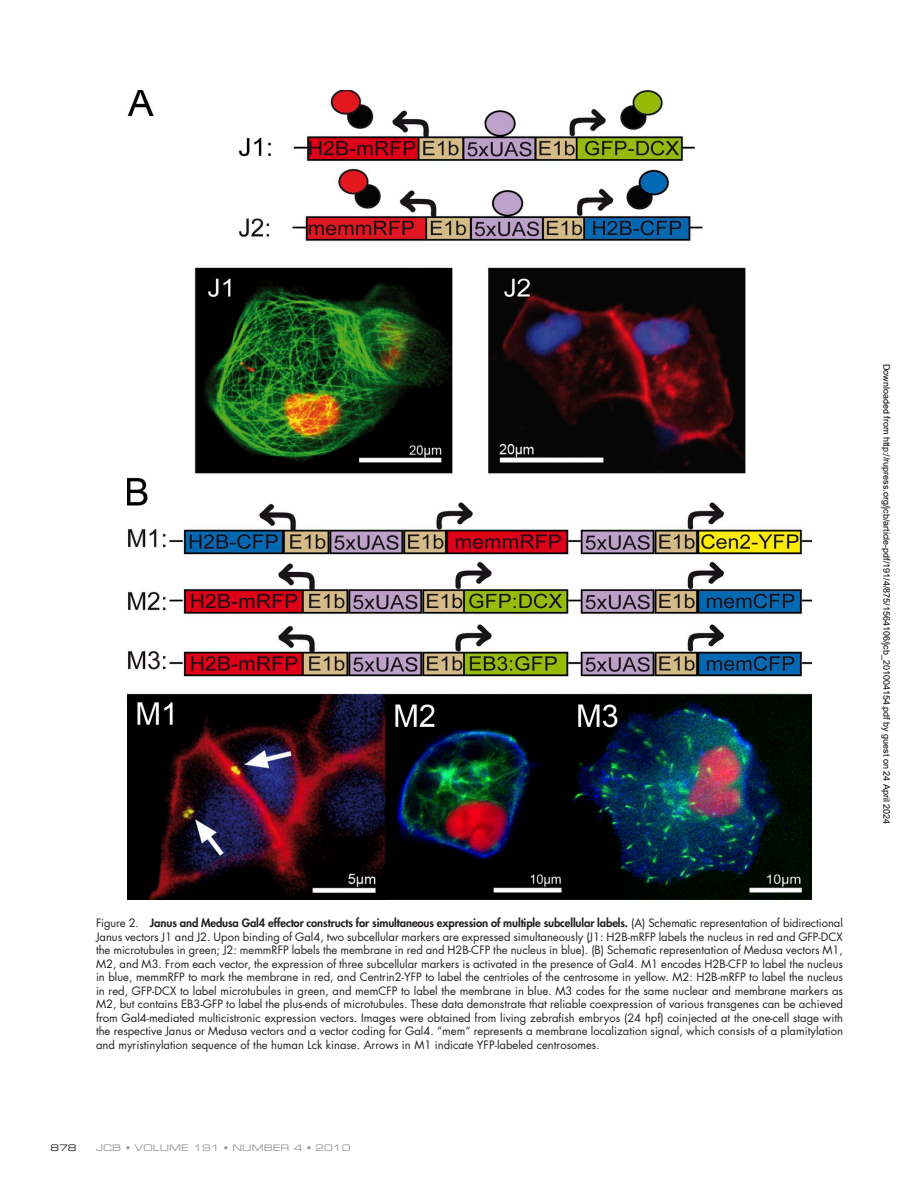
<style>
.page{position:relative;width:918px;height:1188px;background:#fff}
.page>*{position:absolute;margin:0;border:0;box-sizing:border-box;transform-origin:0 0}
.t1{font:11.25px/13.5px "Futura Std";color:#231f20;text-align:justify}
.t2{font:9px "Arial";color:#000}
.t3{font:9px "Eurostile LT Std Ex 2";color:#949698}
.t4{font:9px "Eurostile LT Std Ex 2";color:#231f20}
.s1{font-weight:800}
</style>
<div class="page">
<img style="left:128px;top:90px;width:684px;height:810px">
<p class="t1" style="left:96px;top:916px;width:749px">Figure 2. <span class="s1">Janus and Medusa Gal4 effector constructs for simultaneous expression of multiple subcellular labels.</span> (A) Schematic representation of bidirectional Janus vectors J1 and J2. Upon binding of Gal4, two subcellular markers are expressed simultaneously (J1: H2B-mRFP labels the nucleus in red and GFP-DCX the microtubules in green; J2: memmRFP labels the membrane in red and H2B-CFP the nucleus in blue). (B) Schematic representation of Medusa vectors M1, M2, and M3. From each vector, the expression of three subcellular markers is activated in the presence of Gal4. M1 encodes H2B-CFP to label the nucleus in blue, memmRFP to mark the membrane in red, and Centrin2-YFP to label the centrioles of the centrosome in yellow. M2: H2B-mRFP to label the nucleus in red, GFP-DCX to label microtubules in green, and memCFP to label the membrane in blue. M3 codes for the same nuclear and membrane markers as M2, but contains EB3-GFP to label the plus-ends of microtubules. These data demonstrate that reliable coexpression of various transgenes can be achieved from Gal4-mediated multicistronic expression vectors. Images were obtained from living zebrafish embryos (24 hpf) coinjected at the one-cell stage with the respective Janus or Medusa vectors and a vector coding for Gal4. “mem“ represents a membrane localization signal, which consists of a plamitylation and myristinylation sequence of the human Lck kinase. Arrows in M1 indicate YFP-labeled centrosomes.</p>
<p class="t4" style="left:50px;top:1142px;width:28px">878</p>
<p class="t3" style="left:96px;top:1142px;width:256px">JCB • VOLUME 191 • NUMBER 4 • 2010</p>
<p class="t2" style="left:890px;top:364px;width:462px;rotate:90deg">Downloaded from http://rupress.org/jcb/article-pdf/191/4/875/1564106/jcb_201004154.pdf by guest on 24 April 2024</p>
</div>
